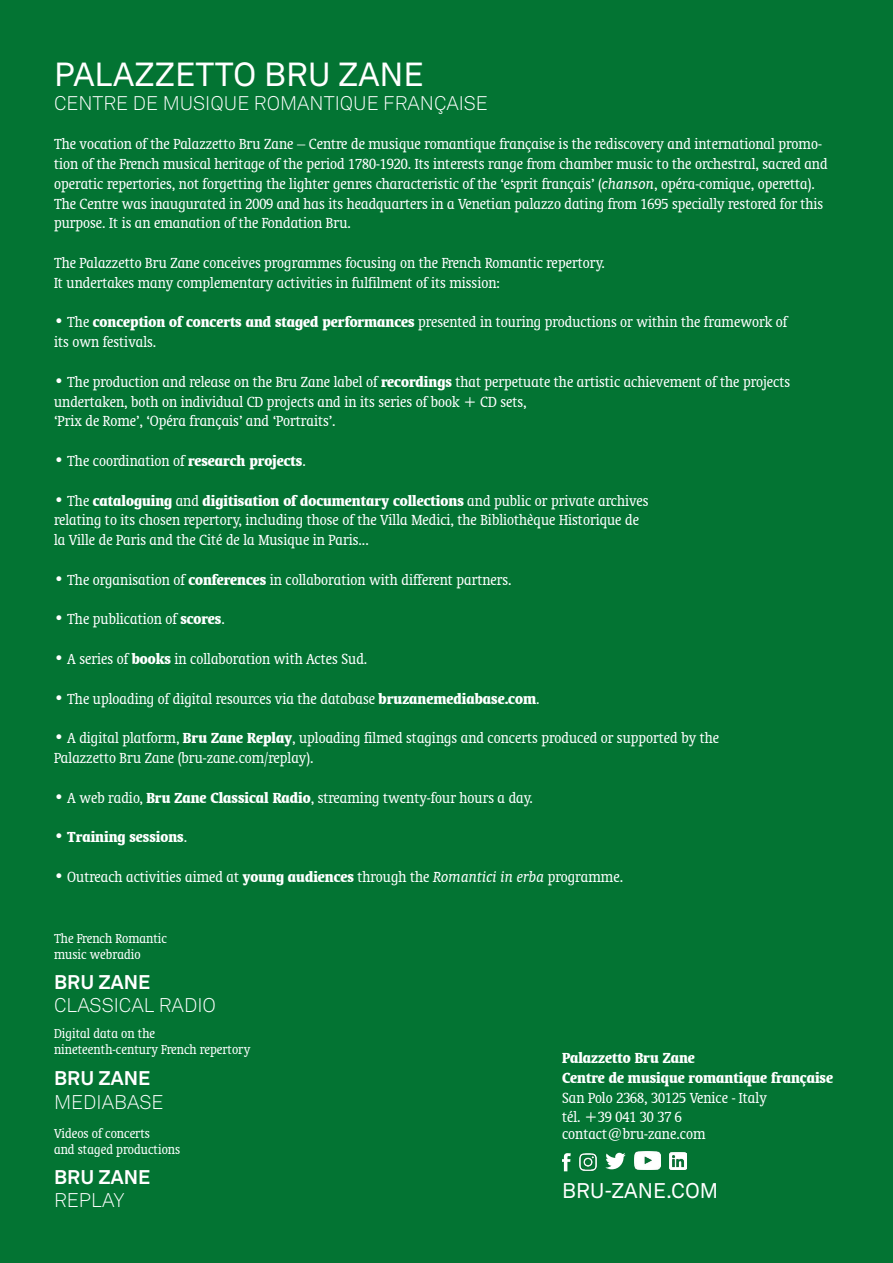
<style>
.page{position:relative;width:893px;height:1263px;background:#037433}
.page>*{position:absolute;margin:0;border:0;box-sizing:border-box;transform-origin:0 0}
.t1{font:33px "Akkurat LL";color:#fff}
.t2{font:21px "Akkurat LL";color:#fff}
.t3{font:300 19.65px "Akkurat LL";color:#fff}
.t4{font:700 19.65px "Akkurat LL";color:#fff}
.t5{font:300 19.5px "Akkurat LL";color:#fff}
.t6{font:condensed 16.5px/19.8px "Oranda BT";color:#fff}
.t7{font:700 condensed 16.5px/19.8px "Oranda BT";color:#fff}
.t8{font:condensed 14.7px/16px "Oranda BT";color:#fff}
.s1{font-style:italic;font-stretch:normal}
.s2{font-weight:700}
.s3{font-weight:400}
</style>
<div class="page">
<svg style="left:605px;top:1153px;width:21px;height:16px"></svg>
<svg style="left:562px;top:1153px;width:9px;height:18px"></svg>
<img style="left:579px;top:1153px;width:18px;height:18px">
<img style="left:670px;top:1153px;width:16px;height:16px">
<img style="left:634px;top:1151px;width:26px;height:18px">
<h1 class="t1" style="left:54px;top:49px;width:371px">PALAZZETTO BRU ZANE</h1>
<p class="t5" style="left:54px;top:89px;width:435px">CENTRE DE MUSIQUE ROMANTIQUE FRANÇAISE</p>
<p class="t6" style="left:54px;top:134px;width:775px">The vocation of the Palazzetto Bru Zane – Centre de musique romantique française is the rediscovery and international promo&shy;tion of the French musical heritage of the period 1780-1920. Its interests range from chamber music to the orchestral, sacred and operatic repertories, not forgetting the lighter genres characteristic of the ‘esprit français’ (<span class="s1">chanson</span>, opéra-comique, operetta).<br>The Centre was inaugurated in 2009 and has its headquarters in a Venetian palazzo dating from 1695 specially restored for this purpose. It is an emanation of the Fondation Bru.</p>
<p class="t6" style="left:54px;top:253px;width:552px">The Palazzetto Bru Zane conceives programmes focusing on the French Romantic repertory.<br>It undertakes many complementary activities in fulfilment of its mission:</p>
<p class="t6" style="left:54px;top:312px;width:735px">• The <span class="s2">conception of concerts and staged performances</span> presented in touring productions or within the framework of its own festivals.</p>
<p class="t6" style="left:54px;top:371px;width:738px">• The production and release on the Bru Zane label of <span class="s2">recordings</span> that perpetuate the artistic achievement of the projects undertaken, both on individual CD projects and in its series of book + CD sets,<br>‘Prix de Rome’, ‘Opéra français’ and ‘Portraits’.</p>
<p class="t6" style="left:54px;top:451px;width:253px">• The coordination of <span class="s2">research projects</span>.</p>
<p class="t6" style="left:54px;top:490px;width:596px">• The <span class="s2">cataloguing</span> and <span class="s2">digitisation of documentary collections</span> and public or private archives relating to its chosen repertory, including those of the Villa Medici, the Bibliothèque Historique de la Ville de Paris and the Cité de la Musique in Paris...</p>
<p class="t6" style="left:54px;top:569px;width:459px">• The organisation of <span class="s2">conferences</span> in collaboration with different partners.</p>
<p class="t6" style="left:54px;top:609px;width:172px">• The publication of <span class="s2">scores</span>.</p>
<p class="t6" style="left:54px;top:649px;width:315px">• A series of <span class="s2">books</span> in collaboration with Actes Sud.</p>
<p class="t6" style="left:54px;top:688px;width:487px">• The uploading of digital resources via the database <span class="s2">bruzanemediabase.com</span>.</p>
<p class="t6" style="left:54px;top:728px;width:667px">• A digital platform, <span class="s2">Bru Zane Replay</span>, uploading filmed stagings and concerts produced or supported by the<br>Palazzetto Bru Zane (bru-zane.com/replay).</p>
<p class="t6" style="left:54px;top:787px;width:480px">• A web radio, <span class="s2">Bru Zane Classical Radio</span>, streaming twenty-four hours a day.</p>
<p class="t7" style="left:54px;top:827px;width:135px"><span class="s3">•</span> Training sessions<span class="s3">.</span></p>
<p class="t6" style="left:54px;top:866px;width:571px">• Outreach activities aimed at <span class="s2">young audiences</span> through the <span class="s1">Romantici in erba</span> programme.</p>
<p class="t8" style="left:54px;top:930px;width:115px">The French Romantic music webradio</p>
<p class="t4" style="left:54px;top:967px;width:98px">BRU ZANE</p>
<p class="t3" style="left:54px;top:992px;width:164px">CLASSICAL RADIO</p>
<p class="t8" style="left:54px;top:1025px;width:198px">Digital data on the nineteenth-century French repertory</p>
<p class="t4" style="left:54px;top:1063px;width:98px">BRU ZANE</p>
<p class="t3" style="left:54px;top:1088px;width:111px">MEDIABASE</p>
<p class="t8" style="left:54px;top:1125px;width:128px">Videos of concerts<br>and staged productions</p>
<p class="t4" style="left:54px;top:1162px;width:98px">BRU ZANE</p>
<p class="t3" style="left:54px;top:1187px;width:72px">REPLAY</p>
<p class="t7" style="left:562px;top:1048px;width:272px">Palazzetto Bru Zane<br>Centre de musique romantique française</p>
<p class="t6" style="left:562px;top:1087px;width:206px">San Polo 2368, 30125 Venice - Italy tél. +39 041 30 37 6</p>
<p class="t6" style="left:562px;top:1124px;width:145px">contact@bru-zane.com</p>
<p class="t2" style="left:562px;top:1175px;width:158px">BRU-ZANE.COM</p>
</div>
